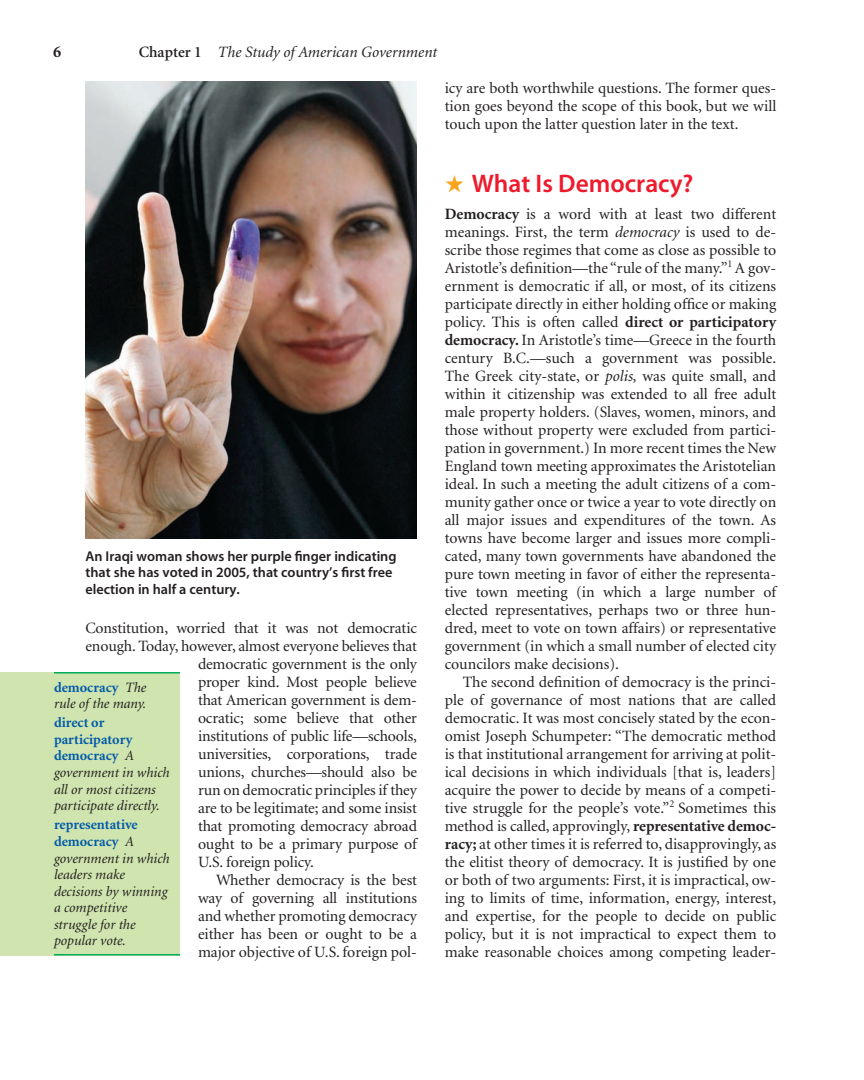
<style>
.page{position:relative;width:864px;height:1080px;background:#fff}
.page>*{position:absolute;margin:0;border:0;box-sizing:border-box;transform-origin:0 0}
.t1{font:25.5px "Myriad Sem";color:#ee1b2d}
.t2{font:700 16.5px "Minion";color:#231f20}
.t3{font:15.75px/18px "Minion";color:#231f20;text-align:justify}
.t4{font:italic 15.75px "Minion";color:#231f20}
.t5{font:italic 14.25px/16.5px "Minion";color:#231f20}
.t6{font:14.25px/16.5px "Myriad Sem";color:#231f20}
.s1{font-weight:600;font-style:normal}
.s2{font-weight:700;font-style:normal;color:#015aaa}
.s3{color:#f9a51b}
.s4{font-weight:700}
.s5{font-style:italic}
</style>
<div class="page">
<img style="left:86px;top:81px;width:331px;height:457px">
<div style="left:0;top:672px;width:180px;height:284px;background:#cfe4ae"></div>
<hr style="left:54px;top:672px;width:126px;height:2px;background:#00ab5b">
<hr style="left:54px;top:954px;width:126px;height:2px;background:#00ab5b">
<p class="t2" style="left:53px;top:45px;width:10px">6</p>
<p class="t4" style="left:139px;top:46px;width:300px"><span class="s1">Chapter 1</span> The Study of American Government</p>
<p class="t6" style="left:86px;top:549px;width:313px">An Iraqi woman shows her purple finger indicating that she has voted in 2005, that country’s first free election in half a century.</p>
<p class="t3" style="left:86px;top:620px;width:333px">Constitution, worried that it was not democratic</p>
<p class="t3" style="left:86px;top:638px;width:333px">enough. Today, however, almost everyone believes that</p>
<p class="t3" style="left:198px;top:656px;width:220px">democratic government is the only</p>
<p class="t3" style="left:198px;top:674px;width:220px">proper kind. Most people believe</p>
<p class="t3" style="left:198px;top:692px;width:221px">that American government is dem-</p>
<p class="t3" style="left:198px;top:710px;width:220px">ocratic; some believe that other</p>
<p class="t3" style="left:198px;top:728px;width:220px">institutions of public life—schools,</p>
<p class="t3" style="left:198px;top:746px;width:220px">universities, corporations, trade</p>
<p class="t3" style="left:198px;top:764px;width:221px">unions, churches—should also be</p>
<p class="t3" style="left:198px;top:782px;width:220px">run on democratic principles if they</p>
<p class="t3" style="left:198px;top:800px;width:220px">are to be legitimate; and some insist</p>
<p class="t3" style="left:198px;top:818px;width:220px">that promoting democracy abroad</p>
<p class="t3" style="left:198px;top:836px;width:220px">ought to be a primary purpose of</p>
<p class="t3" style="left:198px;top:854px;width:117px">U.S. foreign policy.</p>
<p class="t3" style="left:216px;top:872px;width:202px">Whether democracy is the best</p>
<p class="t3" style="left:198px;top:890px;width:220px">way of governing all institutions</p>
<p class="t3" style="left:198px;top:908px;width:220px">and whether promoting democracy</p>
<p class="t3" style="left:198px;top:926px;width:221px">either has been or ought to be a</p>
<p class="t3" style="left:198px;top:944px;width:220px">major objective of U.S. foreign pol-</p>
<p class="t5" style="left:54px;top:680px;width:94px"><span class="s2">democracy</span> The rule of the many.</p>
<p class="t5" style="left:54px;top:716px;width:117px"><span class="s2">direct or participatory democracy</span> A government in which all or most citizens participate directly.</p>
<p class="t5" style="left:54px;top:818px;width:117px"><span class="s2">representative democracy</span> A government in which leaders make decisions by winning a competitive struggle for the popular vote.</p>
<p class="t3" style="left:445px;top:80px;width:333px">icy are both worthwhile questions. The former ques&shy;tion goes beyond the scope of this book, but we will touch upon the latter question later in the text.</p>
<p class="t1" style="left:445px;top:173px;width:250px"><span class="s3">★</span> What Is Democracy?</p>
<p class="t3" style="left:445px;top:206px;width:333px"><span class="s4">Democracy</span> is a word with at least two different</p>
<p class="t3" style="left:445px;top:224px;width:333px">meanings. First, the term <span class="s5">democracy</span> is used to de-</p>
<p class="t3" style="left:445px;top:242px;width:333px">scribe those regimes that come as close as possible to</p>
<p class="t3" style="left:445px;top:260px;width:333px">Aristotle’s definition—the “rule of the many.”<sup>1</sup> A gov-</p>
<p class="t3" style="left:445px;top:278px;width:333px">ernment is democratic if all, or most, of its citizens</p>
<p class="t3" style="left:445px;top:296px;width:333px">participate directly in either holding office or making</p>
<p class="t3" style="left:445px;top:314px;width:333px">policy. This is often called <span class="s4">direct or participatory</span></p>
<p class="t3" style="left:445px;top:332px;width:333px"><span class="s4">democracy.</span> In Aristotle’s time—Greece in the fourth</p>
<p class="t3" style="left:445px;top:350px;width:333px">century B.C.—such a government was possible.</p>
<p class="t3" style="left:445px;top:368px;width:333px">The Greek city-state, or <span class="s5">polis,</span> was quite small, and</p>
<p class="t3" style="left:445px;top:386px;width:333px">within it citizenship was extended to all free adult</p>
<p class="t3" style="left:445px;top:404px;width:333px">male property holders. (Slaves, women, minors, and</p>
<p class="t3" style="left:445px;top:422px;width:333px">those without property were excluded from partici-</p>
<p class="t3" style="left:445px;top:440px;width:333px">pation in government.) In more recent times the New</p>
<p class="t3" style="left:445px;top:458px;width:333px">England town meeting approximates the Aristotelian</p>
<p class="t3" style="left:445px;top:476px;width:333px">ideal. In such a meeting the adult citizens of a com-</p>
<p class="t3" style="left:445px;top:494px;width:333px">munity gather once or twice a year to vote directly on</p>
<p class="t3" style="left:445px;top:512px;width:333px">all major issues and expenditures of the town. As</p>
<p class="t3" style="left:445px;top:530px;width:333px">towns have become larger and issues more compli-</p>
<p class="t3" style="left:445px;top:548px;width:333px">cated, many town governments have abandoned the</p>
<p class="t3" style="left:445px;top:566px;width:333px">pure town meeting in favor of either the representa-</p>
<p class="t3" style="left:445px;top:584px;width:333px">tive town meeting (in which a large number of</p>
<p class="t3" style="left:445px;top:602px;width:333px">elected representatives, perhaps two or three hun-</p>
<p class="t3" style="left:445px;top:620px;width:333px">dred, meet to vote on town affairs) or representative</p>
<p class="t3" style="left:445px;top:638px;width:333px">government (in which a small number of elected city</p>
<p class="t3" style="left:445px;top:656px;width:176px">councilors make decisions).</p>
<p class="t3" style="left:463px;top:674px;width:315px">The second definition of democracy is the princi-</p>
<p class="t3" style="left:445px;top:692px;width:333px">ple of governance of most nations that are called</p>
<p class="t3" style="left:445px;top:710px;width:333px">democratic. It was most concisely stated by the econ-</p>
<p class="t3" style="left:445px;top:728px;width:333px">omist Joseph Schumpeter: “The democratic method</p>
<p class="t3" style="left:445px;top:746px;width:333px">is that institutional arrangement for arriving at polit-</p>
<p class="t3" style="left:445px;top:764px;width:333px">ical decisions in which individuals [that is, leaders]</p>
<p class="t3" style="left:445px;top:782px;width:333px">acquire the power to decide by means of a competi-</p>
<p class="t3" style="left:445px;top:800px;width:333px">tive struggle for the people’s vote.”<sup>2</sup> Sometimes this</p>
<p class="t3" style="left:445px;top:818px;width:333px">method is called, approvingly, <span class="s4">representative democ-</span></p>
<p class="t3" style="left:445px;top:836px;width:333px"><span class="s4">racy;</span> at other times it is referred to, disapprovingly, as</p>
<p class="t3" style="left:445px;top:854px;width:333px">the elitist theory of democracy. It is justified by one</p>
<p class="t3" style="left:445px;top:872px;width:333px">or both of two arguments: First, it is impractical, ow-</p>
<p class="t3" style="left:445px;top:890px;width:333px">ing to limits of time, information, energy, interest,</p>
<p class="t3" style="left:445px;top:908px;width:333px">and expertise, for the people to decide on public</p>
<p class="t3" style="left:445px;top:926px;width:333px">policy, but it is not impractical to expect them to</p>
<p class="t3" style="left:445px;top:944px;width:333px">make reasonable choices among competing leader-</p>
</div>
